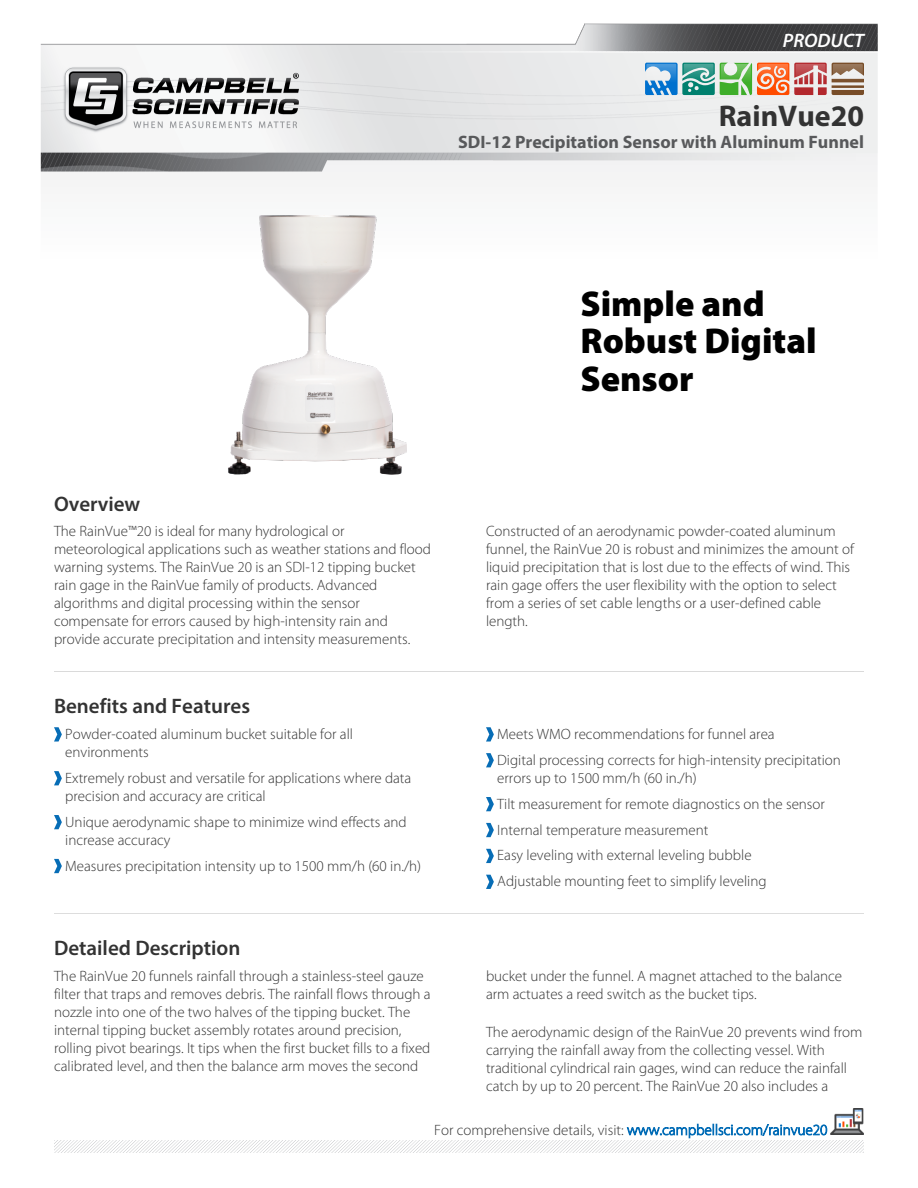
<style>
.page{position:relative;width:918px;height:1188px;background:#fff}
.page>*{position:absolute;margin:0;border:0;box-sizing:border-box;transform-origin:0 0}
.t1{font:900 36px/37.8px "Myriad Pro";color:#000}
.t2{font:700 30px "Myriad Pro";color:#333}
.t3{font:600 21px "Myriad Pro";color:#333}
.t4{font:italic 600 19.5px "Myriad Pro";color:#fff}
.t5{font:700 18px "Myriad Pro";color:#58595b}
.t6{font:300 15px/18px "Myriad Pro";color:#333}
.s1{color:#026cb6}
</style>
<div class="page">
<img style="left:40px;top:23px;width:838px;height:1130px">
<svg style="left:54px;top:1140px;width:810px;height:12px"></svg>
<img style="left:831px;top:1109px;width:33px;height:26px">
<svg style="left:54px;top:727px;width:8px;height:15px"></svg>
<svg style="left:54px;top:771px;width:8px;height:14px"></svg>
<svg style="left:54px;top:815px;width:8px;height:14px"></svg>
<svg style="left:54px;top:859px;width:8px;height:14px"></svg>
<svg style="left:486px;top:727px;width:8px;height:15px"></svg>
<svg style="left:486px;top:753px;width:8px;height:14px"></svg>
<svg style="left:486px;top:797px;width:8px;height:14px"></svg>
<svg style="left:486px;top:823px;width:8px;height:14px"></svg>
<svg style="left:486px;top:849px;width:8px;height:14px"></svg>
<svg style="left:486px;top:875px;width:8px;height:14px"></svg>
<svg style="left:54px;top:671px;width:810px;height:1px"></svg>
<svg style="left:54px;top:913px;width:810px;height:1px"></svg>
<img style="left:228px;top:215px;width:179px;height:259px">
<svg style="left:645px;top:63px;width:219px;height:32px;background:#a4a494"></svg>
<h3 class="t4" style="left:783px;top:32px;width:83px">PRODUCT</h3>
<h2 class="t2" style="left:719px;top:104px;width:147px">RainVue20</h2>
<p class="t5" style="left:458px;top:135px;width:407px">SDI-12 Precipitation Sensor with Aluminum Funnel</p>
<h1 class="t1" style="left:580px;top:288px;width:238px">Simple and<br>Robust Digital<br>Sensor</h1>
<h3 class="t3" style="left:54px;top:495px;width:88px">Overview</h3>
<p class="t6" style="left:54px;top:524px;width:379px">The RainVue™20 is ideal for many hydrological or meteorological applications such as weather stations and flood warning systems. The RainVue 20 is an SDI-12 tipping bucket rain gage in the RainVue family of products. Advanced algorithms and digital processing within the sensor compensate for errors caused by high-intensity rain and provide accurate precipitation and intensity measurements.</p>
<p class="t6" style="left:486px;top:524px;width:369px">Constructed of an aerodynamic powder-coated aluminum funnel, the RainVue 20 is robust and minimizes the amount of liquid precipitation that is lost due to the effects of wind. This rain gage offers the user flexibility with the option to select from a series of set cable lengths or a user-defined cable length.</p>
<h3 class="t3" style="left:54px;top:698px;width:198px">Benefits and Features</h3>
<p class="t6" style="left:65px;top:726px;width:289px">Powder-coated aluminum bucket suitable for all environments</p>
<p class="t6" style="left:65px;top:770px;width:348px">Extremely robust and versatile for applications where data precision and accuracy are critical</p>
<p class="t6" style="left:65px;top:814px;width:343px">Unique aerodynamic shape to minimize wind effects and increase accuracy</p>
<p class="t6" style="left:65px;top:858px;width:358px">Measures precipitation intensity up to 1500 mm/h (60 in./h)</p>
<p class="t6" style="left:497px;top:722px;width:345px;line-height:26px">Meets WMO recommendations for funnel area<br>Digital processing corrects for high-intensity precipitation</p>
<p class="t6" style="left:497px;top:766px;width:329px;line-height:26px">errors up to 1500 mm/h (60 in./h)<br>Tilt measurement for remote diagnostics on the sensor Internal temperature measurement<br>Easy leveling with external leveling bubble<br>Adjustable mounting feet to simplify leveling</p>
<h3 class="t3" style="left:54px;top:940px;width:188px">Detailed Description</h3>
<p class="t6" style="left:54px;top:968px;width:378px">The RainVue 20 funnels rainfall through a stainless-steel gauze filter that traps and removes debris. The rainfall flows through a nozzle into one of the two halves of the tipping bucket. The internal tipping bucket assembly rotates around precision, rolling pivot bearings. It tips when the first bucket fills to a fixed calibrated level, and then the balance arm moves the second</p>
<p class="t6" style="left:486px;top:968px;width:358px">bucket under the funnel. A magnet attached to the balance arm actuates a reed switch as the bucket tips.</p>
<p class="t6" style="left:486px;top:1024px;width:378px">The aerodynamic design of the RainVue 20 prevents wind from carrying the rainfall away from the collecting vessel. With traditional cylindrical rain gages, wind can reduce the rainfall catch by up to 20 percent. The RainVue 20 also includes a</p>
<p class="t6" style="left:434px;top:1122px;width:395px">For comprehensive details, visit: <span class="s1">www.campbellsci.com/rainvue20</span></p>
</div>
